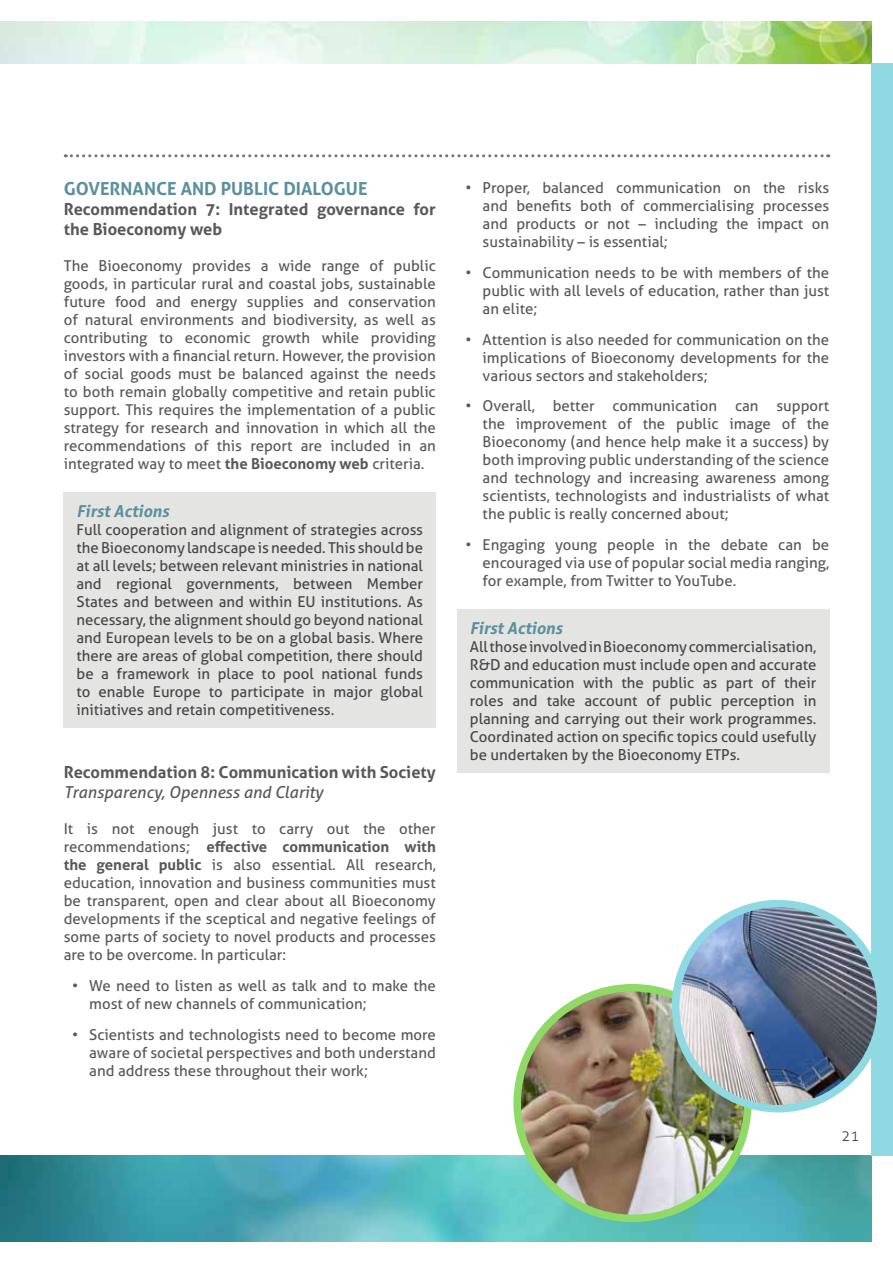
<style>
.page{position:relative;width:893px;height:1263px;background:#fff}
.page>*{position:absolute;margin:0;border:0;box-sizing:border-box;transform-origin:0 0}
.t1{font:700 18px "Aller";color:#5b909e}
.t2{font:700 16.5px/19.8px "Aller";color:#58585a}
.t3{font:italic 16.5px "Aller";color:#58585a}
.t4{font:italic 700 16.5px "Aller";color:#5b909e}
.t5{font:15px/18px "Aller";color:#58585a;text-align:justify}
.t6{font:15px/18px "Aller";color:#484549;text-align:justify}
.t7{font:300 15px "Aller";color:#484549}
.s1{font-weight:700}
</style>
<div class="page">
<img style="left:0;top:1156px;width:872px;height:86px">
<img style="left:0;top:21px;width:872px;height:43px">
<div style="left:872px;top:64px;width:21px;height:1092px;background:#8fd9e3"></div>
<svg style="left:65px;top:154px;width:764px;height:3px"></svg>
<div style="left:64px;top:492px;width:372px;height:235px;background:#e4e4e2"></div>
<div style="left:457px;top:609px;width:372px;height:164px;background:#e4e4e2"></div>
<img style="left:518px;top:988px;width:230px;height:230px">
<div style="left:513px;top:984px;width:239px;height:238px;border:8px solid #8fd967;border-radius:50%"></div>
<img style="left:676px;top:903px;width:205px;height:206px;border-radius:103px">
<div style="left:672px;top:900px;width:212px;height:212px;border:8px solid #8fd9e3;border-radius:50%"></div>
<p class="t1" style="left:64px;top:178px;width:305px">GOVERNANCE AND PUBLIC DIALOGUE</p>
<p class="t2" style="left:64px;top:199px;width:374px">Recommendation 7: Integrated governance for the Bioeconomy web</p>
<p class="t5" style="left:64px;top:256px;width:374px">The Bioeconomy provides a wide range of public goods, in particular rural and coastal jobs, sustainable future food and energy supplies and conservation of natural environments and biodiversity, as well as contributing to economic growth while providing investors with a financial return. However, the provision of social goods must be balanced against the needs to both remain globally competitive and retain public support. This requires the implementation of a public strategy for research and innovation in which all the recommendations of this report are included in an integrated way to meet <span class="s1">the Bioeconomy web</span> criteria.</p>
<p class="t4" style="left:77px;top:500px;width:94px">First Actions</p>
<p class="t6" style="left:77px;top:520px;width:348px">Full cooperation and alignment of strategies across the Bioeconomy landscape is needed. This should be at all levels; between relevant ministries in national and regional governments, between Member States and between and within EU institutions. As necessary, the alignment should go beyond national and European levels to be on a global basis. Where there are areas of global competition, there should be a framework in place to pool national funds to enable Europe to participate in major global initiatives and retain competitiveness.</p>
<p class="t2" style="left:64px;top:762px;width:374px">Recommendation 8: Communication with Society</p>
<p class="t3" style="left:64px;top:782px;width:261px">Transparency, Openness and Clarity</p>
<p class="t5" style="left:64px;top:820px;width:374px">It is not enough just to carry out the other recommendations; <span class="s1">effective communication with the general public</span> is also essential. All research, education, innovation and business communities must be transparent, open and clear about all Bioeconomy developments if the sceptical and negative feelings of some parts of society to novel products and processes are to be overcome. In particular:</p>
<p class="t5" style="left:89px;top:976px;width:348px;text-indent:-17px">• We need to listen as well as talk and to make the most of new channels of communication;</p>
<p class="t5" style="left:89px;top:1025px;width:348px;text-indent:-17px">• Scientists and technologists need to become more aware of societal perspectives and both understand and address these throughout their work;</p>
<p class="t5" style="left:483px;top:179px;width:348px;text-indent:-17px">• Proper, balanced communication on the risks and benefits both of commercialising processes and products or not – including the impact on sustainability – is essential;</p>
<p class="t5" style="left:483px;top:263px;width:348px;text-indent:-17px">• Communication needs to be with members of the public with all levels of education, rather than just an elite;</p>
<p class="t5" style="left:483px;top:330px;width:348px;text-indent:-17px">• Attention is also needed for communication on the implications of Bioeconomy developments for the various sectors and stakeholders;</p>
<p class="t5" style="left:483px;top:397px;width:348px;text-indent:-17px">• Overall, better communication can support the improvement of the public image of the Bioeconomy (and hence help make it a success) by both improving public understanding of the science and technology and increasing awareness among scientists, technologists and industrialists of what the public is really concerned about;</p>
<p class="t5" style="left:483px;top:536px;width:348px;text-indent:-17px">• Engaging young people in the debate can be encouraged via use of popular social media ranging, for example, from Twitter to YouTube.</p>
<p class="t4" style="left:470px;top:618px;width:94px">First Actions</p>
<p class="t6" style="left:470px;top:638px;width:348px">All those involved in Bioeconomy commercialisation, R&amp;D and education must include open and accurate communication with the public as part of their roles and take account of public perception in planning and carrying out their work programmes.<br>Coordinated action on specific topics could usefully be undertaken by the Bioeconomy ETPs.</p>
<p class="t7" style="left:841px;top:1127px;width:19px">21</p>
</div>
